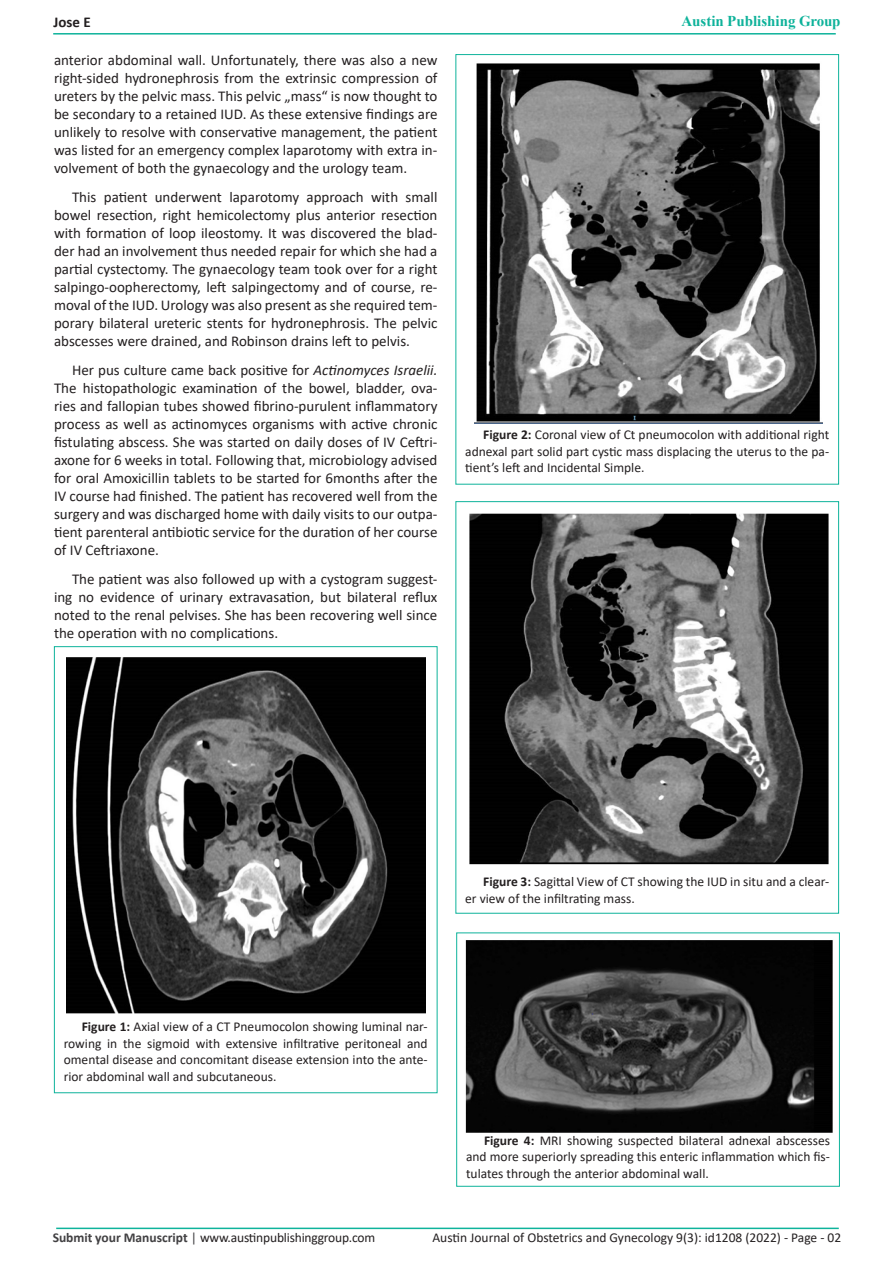
<style>
.page{position:relative;width:893px;height:1263px;background:#fff}
.page>*{position:absolute;margin:0;border:0;box-sizing:border-box;transform-origin:0 0}
.t1{font:15px/18px "Calibri";color:#231f20;text-align:justify}
.t2{font:700 15px "Times New Roman";color:#0eb29a}
.t3{font:700 15px "Calibri";color:#231f20}
.t4{font:13.5px/16.5px "Calibri";color:#231f20;text-align:justify}
.s1{color:#0eb39b}
.s2{font-style:italic}
.s3{font-weight:700}
.s4{font-weight:700;color:#414042}
.s5{color:#414042}
</style>
<div class="page">
<hr style="left:53px;top:33px;width:783px;height:2px;background:#0eb39b">
<hr style="left:56px;top:1227px;width:783px;height:2px;background:#0eb39b">
<img style="left:66px;top:657px;width:360px;height:357px">
<img style="left:474px;top:63px;width:348px;height:360px">
<div style="left:455px;top:501px;width:384px;height:413px;border:1px solid #0eb39b"></div>
<img style="left:469px;top:513px;width:360px;height:352px">
<div style="left:456px;top:932px;width:384px;height:255px;border:1px solid #0eb39b"></div>
<img style="left:465px;top:940px;width:368px;height:193px">
<p class="t3" style="left:53px;top:11px;width:39px">Jose E</p>
<p class="t2" style="left:681px;top:10px;width:161px"><span class="s1">A</span>ustin Publishing Group</p>
<p class="t1" style="left:54px;top:51px;width:385px">anterior abdominal wall. Unfortunately, there was also a new right-sided hydronephrosis from the extrinsic compression of ureters by the pelvic mass. This pelvic „mass“ is now thought to be secondary to a retained IUD. As these extensive findings are unlikely to resolve with conservative management, the patient was listed for an emergency complex laparotomy with extra in&shy;volvement of both the gynaecology and the urology team.</p>
<p class="t1" style="left:54px;top:188px;width:385px;text-indent:18px">This patient underwent laparotomy approach with small bowel resection, right hemicolectomy plus anterior resection with formation of loop ileostomy. It was discovered the blad&shy;der had an involvement thus needed repair for which she had a partial cystectomy. The gynaecology team took over for a right salpingo-oopherectomy, left salpingectomy and of course, re&shy;moval of the IUD. Urology was also present as she required tem&shy;porary bilateral ureteric stents for hydronephrosis. The pelvic abscesses were drained, and Robinson drains left to pelvis.</p>
<p class="t1" style="left:54px;top:360px;width:385px;text-indent:18px">Her pus culture came back positive for <span class="s2">Actinomyces Israelii.<br></span>The histopathologic examination of the bowel, bladder, ova&shy;ries and fallopian tubes showed fibrino-purulent inflammatory process as well as actinomyces organisms with active chronic fistulating abscess. She was started on daily doses of IV Ceftri&shy;axone for 6 weeks in total. Following that, microbiology advised for oral Amoxicillin tablets to be started for 6months after the IV course had finished. The patient has recovered well from the surgery and was discharged home with daily visits to our outpa&shy;tient parenteral antibiotic service for the duration of her course of IV Ceftriaxone.</p>
<p class="t1" style="left:54px;top:569px;width:385px;text-indent:18px">The patient was also followed up with a cystogram suggest&shy;ing no evidence of urinary extravasation, but bilateral reflux noted to the renal pelvises. She has been recovering well since the operation with no complications.</p>
<p class="t4" style="left:465px;top:426px;width:365px;text-indent:18px"><span class="s3">Figure 2:</span> Coronal view of Ct pneumocolon with additional right adnexal part solid part cystic mass displacing the uterus to the pa&shy;tient’s left and Incidental Simple.</p>
<p class="t4" style="left:465px;top:873px;width:365px;text-indent:18px"><span class="s3">Figure 3:</span> Sagittal View of CT showing the IUD in situ and a clear&shy;er view of the infiltrating mass.</p>
<p class="t4" style="left:64px;top:1018px;width:365px;text-indent:18px"><span class="s3">Figure 1:</span> Axial view of a CT Pneumocolon showing luminal nar&shy;rowing in the sigmoid with extensive infiltrative peritoneal and omental disease and concomitant disease extension into the ante&shy;rior abdominal wall and subcutaneous.</p>
<p class="t4" style="left:466px;top:1131px;width:365px;text-indent:18px"><span class="s3">Figure 4:</span> MRI showing suspected bilateral adnexal abscesses and more superiorly spreading this enteric inflammation which fis&shy;tulates through the anterior abdominal wall.</p>
<p class="t4" style="left:53px;top:1228px;width:324px"><span class="s4">Submit your Manuscript</span> <span class="s5">|</span> www.austinpublishinggroup.com</p>
<p class="t4" style="left:432px;top:1229px;width:410px">Austin Journal of Obstetrics and Gynecology 9(3): id1208 (2022) - Page - 02</p>
</div>
